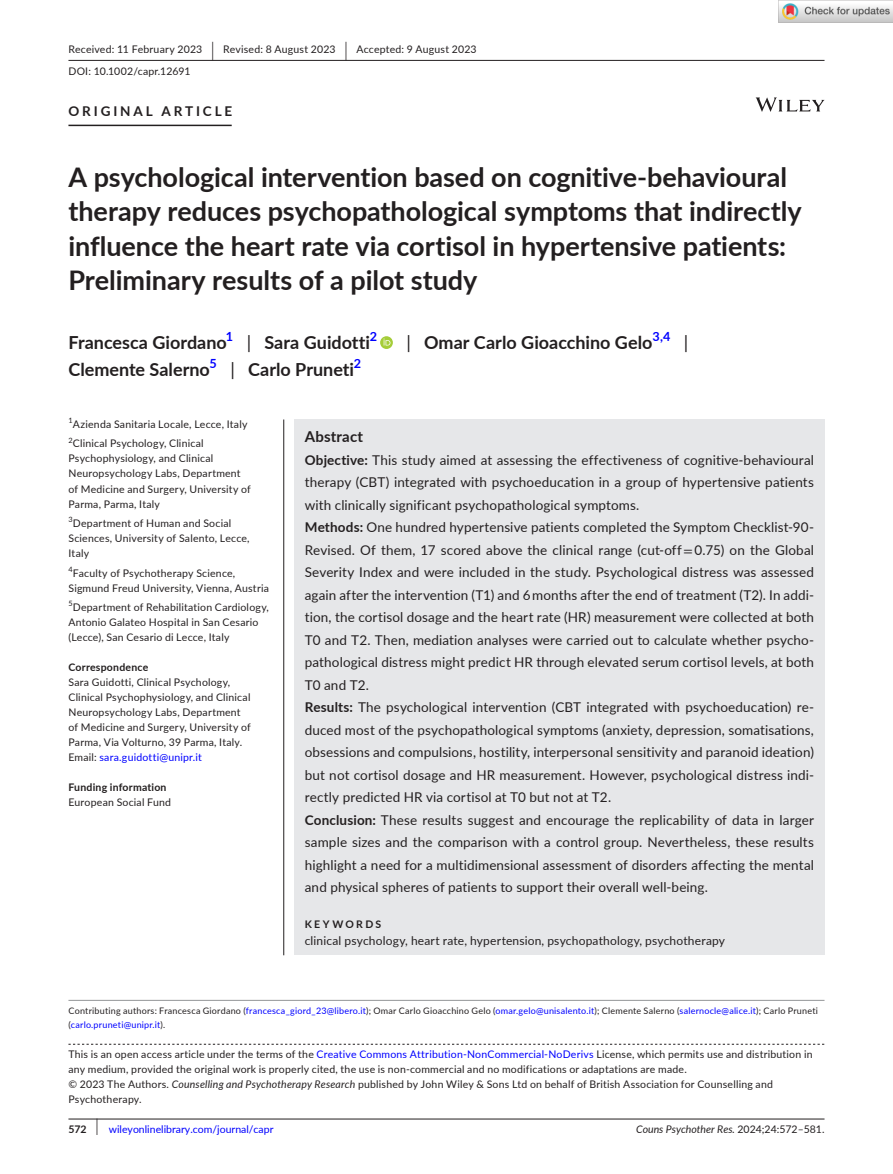
<style>
.page{position:relative;width:893px;height:1174px;background:#fff}
.page>*{position:absolute;margin:0;border:0;box-sizing:border-box;transform-origin:0 0}
.t1{font:700 27px/34.5px "Lato";letter-spacing:-.005em;color:#231f20}
.t2{font:700 18px "Lato";color:#231f20}
.t3{font:18px "Lato";color:#231f20}
.t4{font:700 15px "Lato";letter-spacing:.015em;color:#231f20}
.t5{font:13.5px/22.5px "Lato";letter-spacing:.01em;color:#231f20}
.t6{font:700 13.5px "Lato";letter-spacing:.215em;color:#231f20}
.t7{font:700 12.6px "Lato";color:#00f}
.t8{font:12px "Lato";letter-spacing:.015em;color:#231f20}
.t9{font:10.5px/15px "Lato";letter-spacing:.02em;color:#231f20}
.t10{font:10.5px "Lato";color:#00f}
.t11{font:italic 10.5px "Lato";color:#231f20}
.t12{font:700 10.5px "Lato";letter-spacing:.02em;color:#231f20}
.t13{font:700 10.5px "Lato";letter-spacing:.22em;color:#231f20}
.t14{font:9px/13.5px "Lato";letter-spacing:.025em;color:#231f20}
.s1{font-size:19.65px}
.s2{font-weight:400}
.s3{color:#00f}
.s4{font-weight:700}
.s5{font-family:"STIX"}
.s6{font-style:italic}
.s7{font-weight:700;color:#231f20}
.s8{font-size:17.4px;color:#231f20}
.s9{font-style:normal}
</style>
<div class="page">
<hr style="left:68px;top:1118px;width:756px;height:1px;background:#231f20">
<svg style="left:756px;top:97px;width:68px;height:15px"></svg>
<hr style="left:68px;top:60px;width:756px;height:1px;background:#231f20">
<hr style="left:68px;top:125px;width:164px;height:1px;background:#231f20">
<svg style="left:380px;top:336px;width:13px;height:13px"></svg>
<svg style="left:384px;top:338px;width:6px;height:7px"></svg>
<svg style="left:68px;top:1043px;width:756px;height:1px"></svg>
<hr style="left:68px;top:1000px;width:756px;height:1px;background:#939598">
<div style="left:294px;top:419px;width:530px;height:536px;background:#e6e7e9"></div>
<hr style="left:283px;top:419px;width:1px;height:536px;background:#231f20">
<img style="left:779px;top:0;width:114px;height:23px">
<p class="t9" style="left:68px;top:38px;width:410px;line-height:21.8px">Received: 11 February 2023 <span class="s1">|</span> Revised: 8 August 2023 <span class="s1">|</span> Accepted: 9 August 2023<br>DOI: 10.1002/capr.12691</p>
<p class="t6" style="left:68px;top:101px;width:165px">ORIGINAL ARTICLE</p>
<h1 class="t1" style="left:68px;top:159px;width:735px">A psychological intervention based on cognitive-behavioural therapy reduces psychopathological symptoms that indirectly influence the heart rate via cortisol in hypertensive patients:<br>Preliminary results of a pilot study</h1>
<h2 class="t2" style="left:68px;top:329px;width:160px">Francesca Giordano</h2>
<p class="t7" style="left:226px;top:327px;width:9px">1</p>
<h2 class="t2" style="left:247px;top:329px;width:125px"><span class="s2">|</span> Sara Guidotti</h2>
<p class="t7" style="left:370px;top:327px;width:9px">2</p>
<h2 class="t2" style="left:406px;top:329px;width:248px"><span class="s2">|</span> Omar Carlo Gioacchino Gelo</h2>
<p class="t7" style="left:652px;top:327px;width:19px">3,4</p>
<h2 class="t3" style="left:684px;top:329px;width:6px">|</h2>
<h2 class="t2" style="left:68px;top:356px;width:143px">Clemente Salerno</h2>
<p class="t7" style="left:210px;top:354px;width:9px">5</p>
<h2 class="t2" style="left:230px;top:356px;width:125px"><span class="s2">|</span> Carlo Pruneti</h2>
<p class="t7" style="left:354px;top:354px;width:9px">2</p>
<p class="t9" style="left:68px;top:414px;width:181px;line-height:19.5px"><sup>1</sup>Azienda Sanitaria Locale, Lecce, Italy<br><sup>2</sup>Clinical Psychology, Clinical</p>
<p class="t9" style="left:68px;top:451px;width:184px">Psychophysiology, and Clinical<br>Neuropsychology Labs, Department of Medicine and Surgery, University of<br>Parma, Parma, Italy</p>
<p class="t9" style="left:68px;top:515px;width:183px"><sup>3</sup>Department of Human and Social<br>Sciences, University of Salento, Lecce,<br>Italy</p>
<p class="t9" style="left:68px;top:565px;width:202px"><sup>4</sup>Faculty of Psychotherapy Science,<br>Sigmund Freud University, Vienna, Austria</p>
<p class="t9" style="left:68px;top:599px;width:202px"><sup>5</sup>Department of Rehabilitation Cardiology,<br>Antonio Galateo Hospital in San Cesario (Lecce), San Cesario di Lecce, Italy</p>
<p class="t12" style="left:68px;top:659px;width:81px">Correspondence</p>
<p class="t9" style="left:68px;top:674px;width:184px">Sara Guidotti, Clinical Psychology, Clinical Psychophysiology, and Clinical Neuropsychology Labs, Department of Medicine and Surgery, University of Parma, Via Volturno, 39 Parma, Italy.<br>Email: <span class="s3">sara.guidotti@unipr.it</span></p>
<p class="t12" style="left:68px;top:779px;width:100px">Funding information</p>
<p class="t9" style="left:68px;top:794px;width:104px">European Social Fund</p>
<p class="t4" style="left:305px;top:425px;width:60px">Abstract</p>
<p class="t5" style="left:305px;top:448px;width:511px"><span class="s4">Objective:</span> This study aimed at assessing the effectiveness of cognitive-behavioural therapy (CBT) integrated with psychoeducation in a group of hypertensive patients with clinically significant psychopathological symptoms.<br><span class="s4">Methods:</span> One hundred hypertensive patients completed the Symptom Checklist-90- Revised. Of them, 17 scored above the clinical range (cut-off <span class="s5">=</span> 0.75) on the Global Severity Index and were included in the study. Psychological distress was assessed again after the intervention (T1) and 6 months after the end of treatment (T2). In addi&shy;tion, the cortisol dosage and the heart rate (HR) measurement were collected at both T0 and T2. Then, mediation analyses were carried out to calculate whether psycho&shy;pathological distress might predict HR through elevated serum cortisol levels, at both T0 and T2.<br><span class="s4">Results:</span> The psychological intervention (CBT integrated with psychoeducation) re&shy;duced most of the psychopathological symptoms (anxiety, depression, somatisations, obsessions and compulsions, hostility, interpersonal sensitivity and paranoid ideation) but not cortisol dosage and HR measurement. However, psychological distress indi&shy;rectly predicted HR via cortisol at T0 but not at T2.<br><span class="s4">Conclusion:</span> These results suggest and encourage the replicability of data in larger sample sizes and the comparison with a control group. Nevertheless, these results highlight a need for a multidimensional assessment of disorders affecting the mental and physical spheres of patients to support their overall well-being.</p>
<p class="t13" style="left:305px;top:916px;width:78px">KEYWORDS</p>
<p class="t8" style="left:305px;top:931px;width:422px">clinical psychology, heart rate, hypertension, psychopathology, psychotherapy</p>
<p class="t14" style="left:68px;top:1003px;width:751px">Contributing authors: Francesca Giordano (<span class="s3">francesca_giord_23@libero.it</span>); Omar Carlo Gioacchino Gelo (<span class="s3">omar.gelo@unisalento.it</span>); Clemente Salerno (<span class="s3">salernocle@alice.it</span>); Carlo Pruneti (<span class="s3">carlo.pruneti@unipr.it</span>).</p>
<p class="t9" style="left:68px;top:1046px;width:746px">This is an open access article under the terms of the <span class="s3">Creative Commons Attribution-NonCommercial-NoDerivs</span> License, which permits use and distribution in any medium, provided the original work is properly cited, the use is non-commercial and no modifications or adaptations are made.<br>© 2023 The Authors. <span class="s6">Counselling and Psychotherapy Research</span> published by John Wiley &amp; Sons Ltd on behalf of British Association for Counselling and Psychotherapy.</p>
<p class="t10" style="left:68px;top:1121px;width:207px"><span class="s7">572</span> <span class="s8">|</span> wileyonlinelibrary.com/journal/capr</p>
<p class="t11" style="left:636px;top:1121px;width:190px">Couns Psychother Res. <span class="s9">2024;24:572–581.</span></p>
</div>
